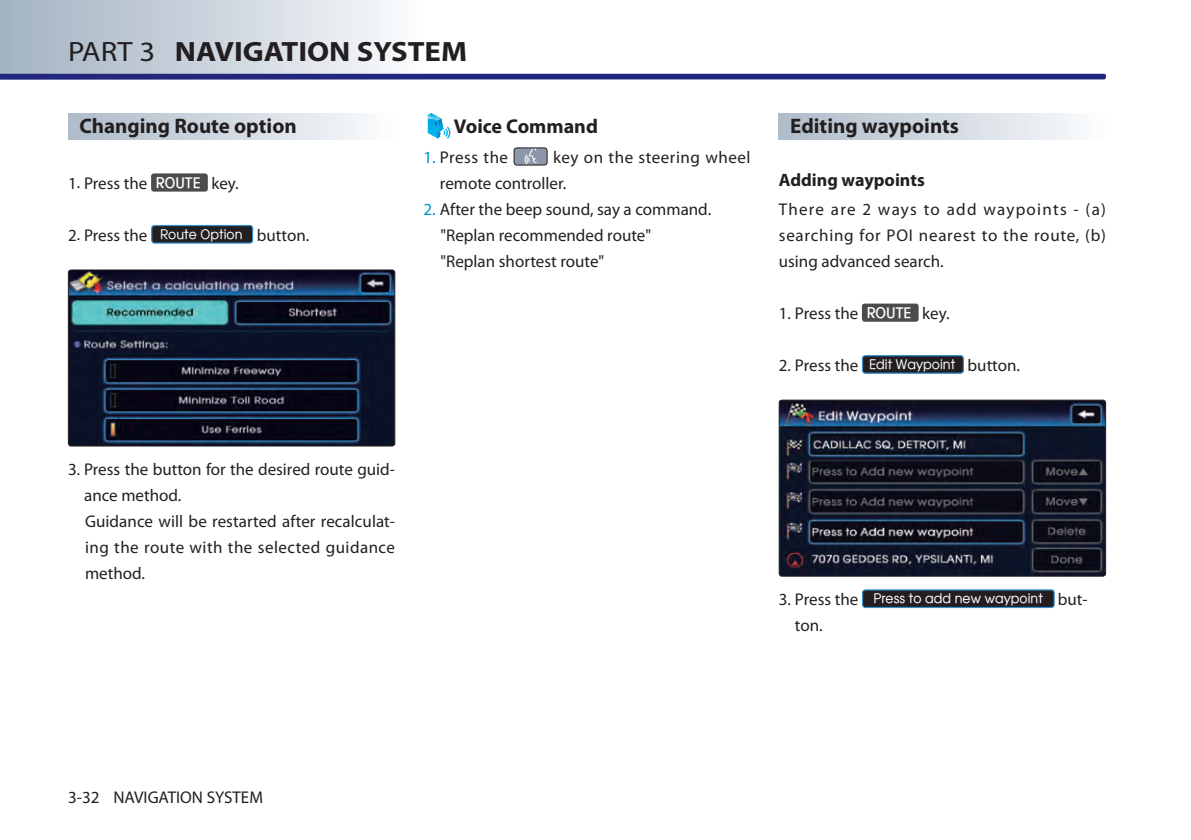
<style>
.page{position:relative;width:1191px;height:840px;background:#fff}
.page>*{position:absolute;margin:0;border:0;box-sizing:border-box;transform-origin:0 0}
.t1{font:700 28px "Myriad Pro";color:#231f20;scale:1.1 1}
.t2{font:700 21px "Myriad Pro";color:#231f20}
.경고제목{font:700 20px "Myriad Pro";color:#231f20}
.소제목{font:700 18px "Myriad Pro";color:#231f20}
.본문{font:17px/26px "Myriad Pro";color:#231f20;text-align:justify}
.본문-2{font:17px/26px "Myriad Pro";letter-spacing:.025em;color:#231f20}
.본문-3{font:17px "Myriad Pro";letter-spacing:.03em;color:#231f20}
.t3{font:14.8px "HD Be A";color:#fff;scale:.9 1}
.t4{font:14px "HD Re A";color:#fff;scale:.9 1}
.s1{font-weight:400}
.s2{color:#008fd0}
</style>
<div class="page">
<div style="left:0;top:0;width:423px;height:79px;background:linear-gradient(to right,#a2b1c1,#fafbfd)"></div>
<div style="left:0;top:74px;width:1106px;height:5px;background:#22277d"></div>
<div style="left:68px;top:113px;width:327px;height:26px;background:linear-gradient(to right,#acbac8,#fbfcfd)"></div>
<div style="left:151px;top:173px;width:57px;height:18px;background:#4b4c4d;border-radius:3px"></div>
<div style="left:152px;top:225px;width:101px;height:18px;background:#231f20;border-radius:3px"></div>
<div style="left:151px;top:225px;width:102px;height:18px;border:1px solid #368fcd;border-radius:3px"></div>
<svg style="left:428px;top:113px;width:22px;height:26px"></svg>
<div style="left:514px;top:148px;width:33px;height:17px;background:#8c98aa;border-radius:3px"></div>
<svg style="left:524px;top:149px;width:12px;height:14px"></svg>
<div style="left:513px;top:147px;width:34px;height:18px;border:1px solid #231f20;border-radius:3px"></div>
<div style="left:779px;top:113px;width:327px;height:26px;background:linear-gradient(to right,#acbac8,#fbfcfd)"></div>
<div style="left:862px;top:303px;width:56px;height:18px;background:#4b4c4d;border-radius:3px"></div>
<div style="left:862px;top:355px;width:101px;height:18px;background:#231f20;border-radius:3px"></div>
<div style="left:862px;top:355px;width:102px;height:18px;border:1px solid #368fcd;border-radius:3px"></div>
<div style="left:862px;top:589px;width:192px;height:18px;background:#231f20;border-radius:3px"></div>
<div style="left:862px;top:589px;width:192px;height:18px;border:1px solid #368fcd;border-radius:3px"></div>
<img style="left:68px;top:271px;width:327px;height:175px">
<div style="left:68px;top:269px;width:327px;height:177px;border:1px solid #231f20;border-radius:3px"></div>
<img style="left:779px;top:401px;width:325px;height:175px">
<div style="left:779px;top:399px;width:327px;height:177px;border:1px solid #231f20;border-radius:3px"></div>
<h1 class="t1" style="left:68px;top:33px;width:364px"><span class="s1">PART 3</span> NAVIGATION SYSTEM</h1>
<p class="t2" style="left:79px;top:112px;width:219px">Changing Route option</p>
<p class="본문" style="left:68px;top:170px;width:81px">1. Press the</p>
<p class="t3" style="left:156px;top:171px;width:51px">ROUTE</p>
<p class="본문" style="left:211px;top:170px;width:29px">key.</p>
<p class="본문" style="left:68px;top:222px;width:81px">2. Press the</p>
<p class="t4" style="left:160px;top:224px;width:93px">Route Option</p>
<p class="본문" style="left:257px;top:222px;width:54px">button.</p>
<p class="경고제목" style="left:454px;top:113px;width:145px">Voice Command</p>
<p class="본문-3" style="left:423px;top:146px;width:86px"><span class="s2">1.</span> Press the</p>
<p class="본문-2" style="left:440px;top:144px;width:312px;text-indent:113px">key on the steering wheel remote controller.</p>
<p class="본문" style="left:423px;top:196px;width:289px"><span class="s2">2.</span> After the beep sound, say a command.</p>
<p class="본문" style="left:440px;top:222px;width:212px">"Replan recommended route"</p>
<p class="본문" style="left:440px;top:248px;width:165px">"Replan shortest route"</p>
<p class="t2" style="left:790px;top:112px;width:170px">Editing waypoints</p>
<p class="소제목" style="left:779px;top:168px;width:147px">Adding waypoints</p>
<p class="본문" style="left:779px;top:196px;width:329px">There are 2 ways to add waypoints - (a) searching for POI nearest to the route, (b) using advanced search.</p>
<p class="본문" style="left:779px;top:300px;width:81px">1. Press the</p>
<p class="t3" style="left:866px;top:301px;width:51px">ROUTE</p>
<p class="본문" style="left:922px;top:300px;width:29px">key.</p>
<p class="본문" style="left:779px;top:352px;width:81px">2. Press the</p>
<p class="t4" style="left:869px;top:354px;width:97px">Edit Waypoint</p>
<p class="본문" style="left:967px;top:352px;width:54px">button.</p>
<p class="본문" style="left:84px;top:456px;width:312px;text-indent:-16px">3. Press the button for the desired route guid&shy;ance method.</p>
<p class="본문" style="left:85px;top:508px;width:311px">Guidance will be restarted after recalculat&shy;ing the route with the selected guidance method.</p>
<p class="본문" style="left:779px;top:586px;width:81px">3. Press the</p>
<p class="t4" style="left:873px;top:588px;width:190px">Press to add new waypoint</p>
<p class="본문" style="left:1058px;top:586px;width:31px">but-</p>
<p class="본문" style="left:795px;top:612px;width:29px">ton.</p>
<p class="본문" style="left:68px;top:783px;width:196px">3-32 NAVIGATION SYSTEM</p>
</div>
